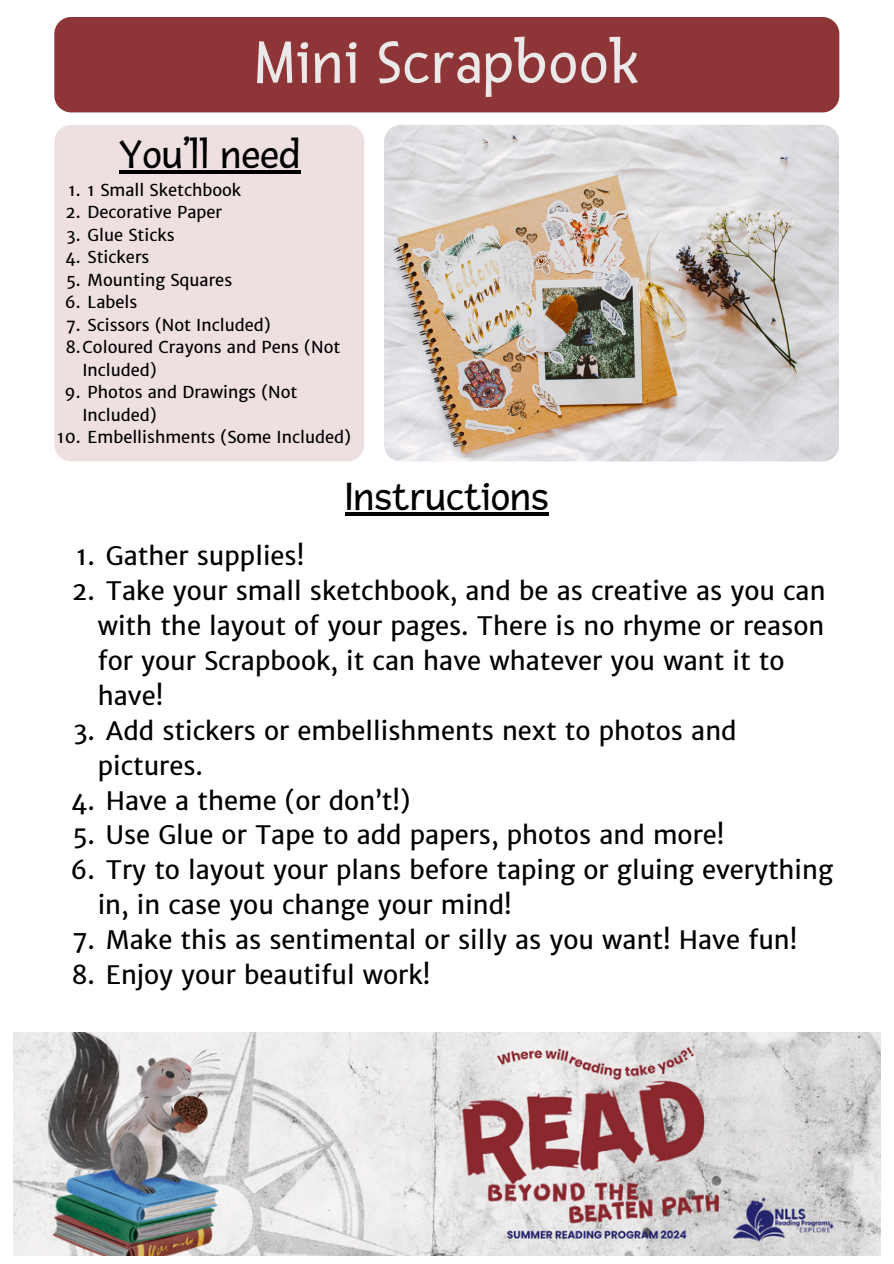
<style>
.page{position:relative;width:894px;height:1264px;background:#fff}
.page>*{position:absolute;margin:0;border:0;box-sizing:border-box;transform-origin:0 0}
.t1{font:63px "Fresca";letter-spacing:.02em;color:#eae8e8}
.t2{font:42px "Fresca";color:#000}
.t3{font:25.5px/34.8px "Merriweather Sans";color:#000}
.t4{font:16.5px/22.5px "Merriweather Sans";color:#000}
</style>
<div class="page">
<div style="left:54px;top:17px;width:785px;height:95px;background:#8e3537;border-radius:17px"></div>
<div style="left:54px;top:125px;width:310px;height:336px;background:#eee0e1;border-radius:17px"></div>
<img style="left:384px;top:125px;width:454px;height:336px;border-radius:17px">
<img style="left:13px;top:1032px;width:867px;height:223px">
<hr style="left:345px;top:512px;width:203px;height:4px;background:#000">
<hr style="left:119px;top:170px;width:181px;height:3px;background:#000">
<p class="t1" style="left:254px;top:28px;width:386px">Mini Scrapbook</p>
<p class="t2" style="left:119px;top:131px;width:183px">You’ll need</p>
<h2 class="t4" style="left:68px;top:178px;width:174px">1. 1 Small Sketchbook</h2>
<p class="t4" style="left:66px;top:201px;width:158px">2. Decorative Paper</p>
<p class="t4" style="left:67px;top:223px;width:109px">3. Glue Sticks</p>
<p class="t4" style="left:65px;top:246px;width:86px">4. Stickers</p>
<p class="t4" style="left:66px;top:268px;width:168px">5. Mounting Squares</p>
<p class="t4" style="left:65px;top:291px;width:74px">6. Labels</p>
<p class="t4" style="left:66px;top:313px;width:206px">7. Scissors (Not Included)</p>
<p class="t4" style="left:82px;top:336px;width:259px;text-indent:-17px">8.Coloured Crayons and Pens (Not<br>Included)</p>
<p class="t4" style="left:82px;top:381px;width:216px;text-indent:-18px">9. Photos and Drawings (Not<br>Included)</p>
<p class="t4" style="left:57px;top:426px;width:295px">10. Embellishments (Some Included)</p>
<p class="t2" style="left:345px;top:473px;width:205px">Instructions</p>
<p class="t3" style="left:76px;top:539px;width:229px">1. Gather supplies!</p>
<p class="t3" style="left:98px;top:573px;width:729px;text-indent:-26px">2. Take your small sketchbook, and be as creative as you can with the layout of your pages. There is no rhyme or reason for your Scrapbook, it can have whatever you want it to have!</p>
<p class="t3" style="left:98px;top:713px;width:640px;text-indent:-24px">3. Add stickers or embellishments next to photos and pictures.</p>
<p class="t3" style="left:71px;top:783px;width:341px">4. Have a theme (or don’t!)</p>
<p class="t3" style="left:72px;top:818px;width:653px">5. Use Glue or Tape to add papers, photos and more!</p>
<p class="t3" style="left:98px;top:852px;width:736px;text-indent:-27px">6. Try to layout your plans before taping or gluing everything in, in case you change your mind!</p>
<p class="t3" style="left:72px;top:922px;width:726px">7. Make this as sentimental or silly as you want! Have fun!</p>
<p class="t3" style="left:71px;top:957px;width:360px">8. Enjoy your beautiful work!</p>
</div>
